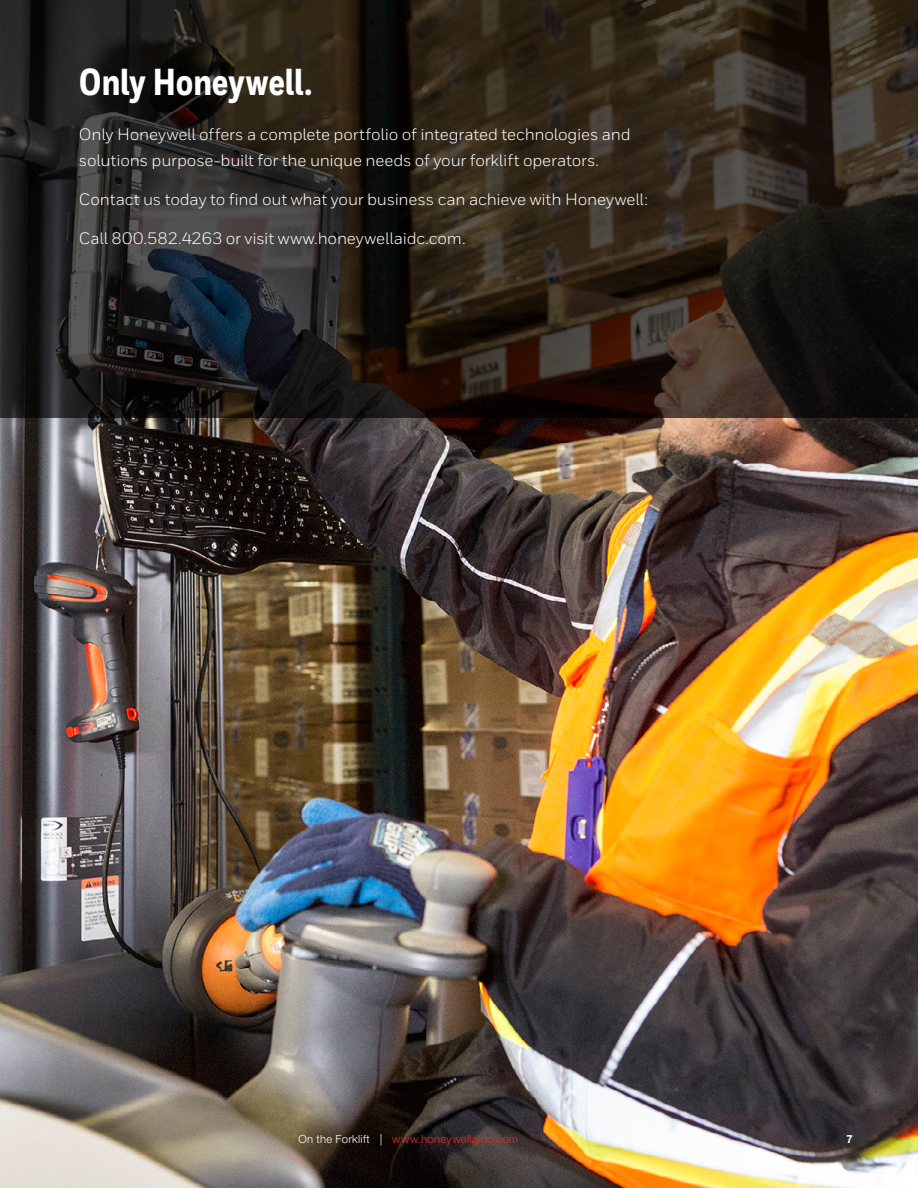
<style>
.page{position:relative;width:918px;height:1188px;background:#fff}
.page>*{position:absolute;margin:0;border:0;box-sizing:border-box;transform-origin:0 0}
.t1{font:800 37.5px "Honeywell Cond";letter-spacing:-.005em;color:#fff}
.t2{font:16.5px/25.5px "Honeywell Sans";letter-spacing:-.01em;color:#fff}
.t3{font:300 11.25px "Helvetica Neue LT Std";letter-spacing:.025em;color:#ee2a24}
.t4{font:700 11.25px "Helvetica Neue LT Std";color:#fff}
.s1{color:#fff}
.s2{font-size:11.4px;color:#fff}
</style>
<div class="page">
<img style="left:0;top:418px;width:918px;height:770px">
<svg style="left:0;top:0;width:918px;height:418px;background:#29221c"></svg>
<img style="left:0;top:609px;width:1px;height:579px">
<h1 class="t1" style="left:79px;top:59px;width:235px">Only Honeywell.</h1>
<p class="t2" style="left:79px;top:122px;width:553px">Only Honeywell offers a complete portfolio of integrated technologies and solutions purpose-built for the unique needs of your forklift operators.</p>
<p class="t2" style="left:79px;top:187px;width:570px">Contact us today to find out what your business can achieve with Honeywell:</p>
<p class="t2" style="left:79px;top:226px;width:388px">Call 800.582.4263 or visit www.honeywellaidc.com.</p>
<p class="t3" style="left:298px;top:1132px;width:221px"><span class="s1">On the Forklift</span> <span class="s2">|</span> www.honeywellaidc.com</p>
<p class="t4" style="left:847px;top:1132px;width:8px">7</p>
</div>
